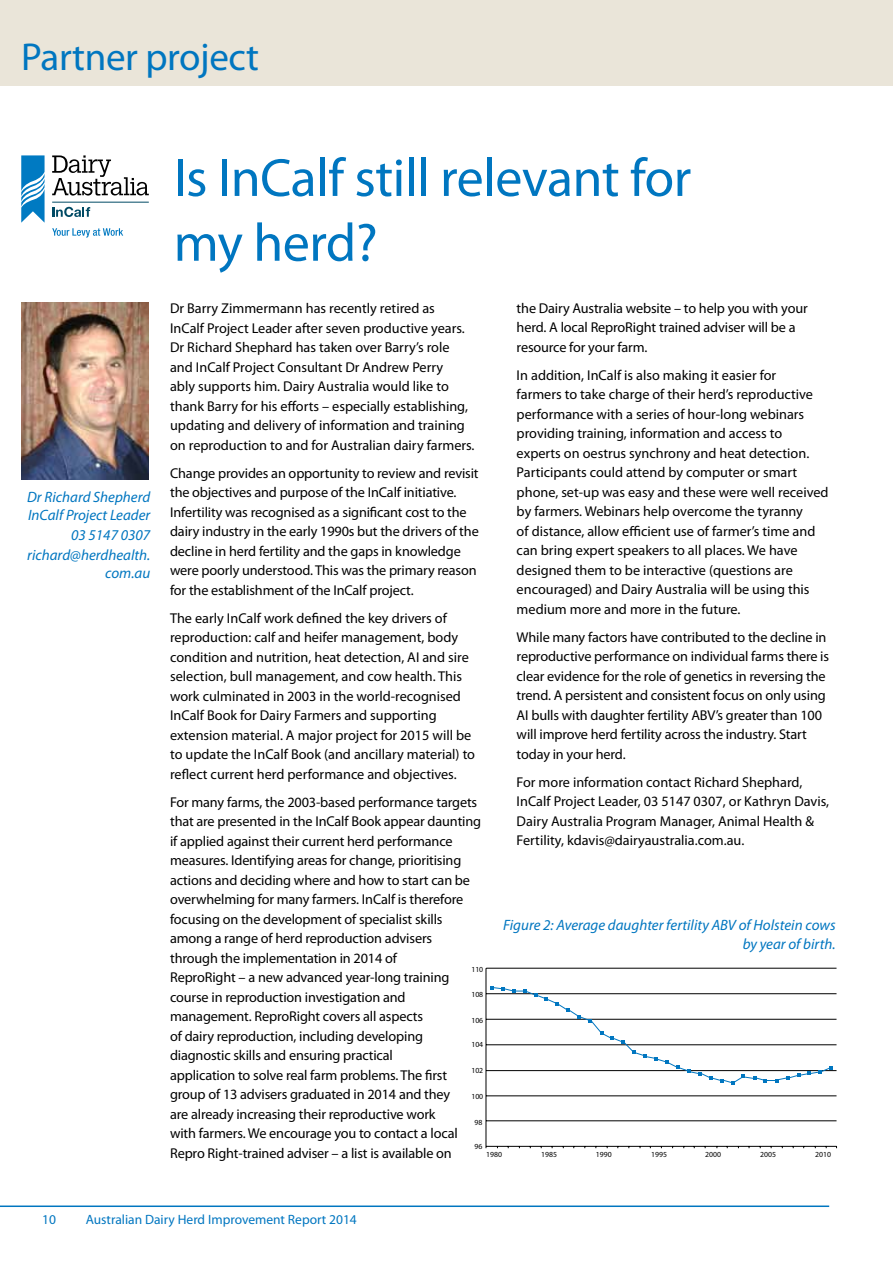
<style>
.page{position:relative;width:893px;height:1263px;background:#fff}
.page>*{position:absolute;margin:0;border:0;box-sizing:border-box;transform-origin:0 0}
.t1{font:54px/64.8px "Myriad Pro";letter-spacing:-.01em;color:#0076c0}
.t2{font:39px "Myriad Pro";letter-spacing:-.01em;color:#0076c0}
.t3{font:italic 15px/18px "Myriad Pro";color:#0076c0;text-align:right}
.t4{font:14.25px/19.5px "Myriad Pro";letter-spacing:-.01em;color:#000}
.t5{font:13.5px "Myriad Pro";color:#0076c0}
.t6{font:7.8px "Myriad Pro";color:#000}
</style>
<div class="page">
<hr style="left:0;top:1205px;width:829px;height:2px;background:#0076c0">
<div style="left:0;top:0;width:893px;height:85px;background:#eae5d9"></div>
<svg style="left:21px;top:155px;width:24px;height:68px"></svg>
<svg style="left:52px;top:155px;width:97px;height:41px"></svg>
<hr style="left:52px;top:202px;width:97px;height:1px;background:#004a64">
<svg style="left:52px;top:228px;width:71px;height:10px"></svg>
<svg style="left:52px;top:207px;width:38px;height:10px"></svg>
<img style="left:21px;top:302px;width:128px;height:177px">
<hr style="left:486px;top:968px;width:1px;height:180px;background:#000">
<hr style="left:486px;top:968px;width:350px;height:1px;background:#000">
<hr style="left:486px;top:993px;width:350px;height:1px;background:#000">
<hr style="left:486px;top:1019px;width:350px;height:1px;background:#000">
<hr style="left:486px;top:1044px;width:350px;height:1px;background:#000">
<hr style="left:486px;top:1070px;width:350px;height:1px;background:#000">
<hr style="left:486px;top:1095px;width:350px;height:1px;background:#000">
<hr style="left:486px;top:1120px;width:350px;height:1px;background:#000">
<hr style="left:486px;top:1146px;width:350px;height:1px;background:#000">
<svg style="left:490px;top:986px;width:343px;height:99px"></svg>
<h2 class="t2" style="left:21px;top:33px;width:239px">Partner project</h2>
<p class="t3" style="left:27px;top:487px;width:125px;text-align:left">Dr Richard Shepherd<br>InCalf Project Leader</p>
<p class="t3" style="left:27px;top:524px;width:125px;line-height:20.1px">03 5147 0307 richard@herdhealth.</p>
<p class="t3" style="left:105px;top:564px;width:47px">com.au</p>
<h1 class="t1" style="left:174px;top:145px;width:519px">Is InCalf still relevant for my herd?</h1>
<p class="t4" style="left:170px;top:298px;width:306px">Dr Barry Zimmermann has recently retired as<br>InCalf Project Leader after seven productive years.<br>Dr Richard Shephard has taken over Barry’s role and InCalf Project Consultant Dr Andrew Perry<br>ably supports him. Dairy Australia would like to thank Barry for his efforts – especially establishing, updating and delivery of information and training on reproduction to and for Australian dairy farmers.</p>
<p class="t4" style="left:170px;top:463px;width:310px">Change provides an opportunity to review and revisit the objectives and purpose of the InCalf initiative.<br>Infertility was recognised as a significant cost to the dairy industry in the early 1990s but the drivers of the decline in herd fertility and the gaps in knowledge were poorly understood. This was the primary reason for the establishment of the InCalf project.</p>
<p class="t4" style="left:170px;top:608px;width:307px">The early InCalf work defined the key drivers of reproduction: calf and heifer management, body condition and nutrition, heat detection, AI and sire selection, bull management, and cow health. This work culminated in 2003 in the world-recognised InCalf Book for Dairy Farmers and supporting extension material. A major project for 2015 will be to update the InCalf Book (and ancillary material) to reflect current herd performance and objectives.</p>
<p class="t4" style="left:170px;top:792px;width:313px">For many farms, the 2003-based performance targets that are presented in the InCalf Book appear daunting if applied against their current herd performance measures. Identifying areas for change, prioritising actions and deciding where and how to start can be overwhelming for many farmers. InCalf is therefore focusing on the development of specialist skills among a range of herd reproduction advisers through the implementation in 2014 of<br>ReproRight – a new advanced year-long training course in reproduction investigation and management. ReproRight covers all aspects<br>of dairy reproduction, including developing diagnostic skills and ensuring practical<br>application to solve real farm problems. The first group of 13 advisers graduated in 2014 and they<br>are already increasing their reproductive work<br>with farmers. We encourage you to contact a local Repro Right-trained adviser – a list is available on</p>
<p class="t4" style="left:517px;top:298px;width:293px">the Dairy Australia website – to help you with your herd. A local ReproRight trained adviser will be a resource for your farm.</p>
<p class="t4" style="left:517px;top:365px;width:313px">In addition, InCalf is also making it easier for<br>farmers to take charge of their herd’s reproductive performance with a series of hour-long webinars providing training, information and access to experts on oestrus synchrony and heat detection.<br>Participants could attend by computer or smart phone, set-up was easy and these were well received by farmers. Webinars help overcome the tyranny<br>of distance, allow efficient use of farmer’s time and can bring expert speakers to all places. We have designed them to be interactive (questions are encouraged) and Dairy Australia will be using this medium more and more in the future.</p>
<p class="t4" style="left:517px;top:627px;width:314px">While many factors have contributed to the decline in reproductive performance on individual farms there is clear evidence for the role of genetics in reversing the trend. A persistent and consistent focus on only using AI bulls with daughter fertility ABV’s greater than 100 will improve herd fertility across the industry. Start today in your herd.</p>
<p class="t4" style="left:517px;top:772px;width:314px">For more information contact Richard Shephard, InCalf Project Leader, 03 5147 0307, or Kathryn Davis, Dairy Australia Program Manager, Animal Health &amp; Fertility, kdavis@dairyaustralia.com.au.</p>
<p class="t3" style="left:503px;top:914px;width:334px;line-height:19.5px">Figure 2: Average daughter fertility ABV of Holstein cows by year of birth.</p>
<p class="t6" style="left:471px;top:964px;width:13px">110</p>
<p class="t6" style="left:471px;top:989px;width:13px">108</p>
<p class="t6" style="left:471px;top:1015px;width:13px">106</p>
<p class="t6" style="left:471px;top:1040px;width:13px">104</p>
<p class="t6" style="left:471px;top:1065px;width:13px">102</p>
<p class="t6" style="left:471px;top:1091px;width:13px">100</p>
<p class="t6" style="left:474px;top:1117px;width:9px">98</p>
<p class="t6" style="left:474px;top:1142px;width:9px">96</p>
<p class="t6" style="left:486px;top:1149px;width:17px">1980</p>
<p class="t6" style="left:541px;top:1149px;width:17px">1985</p>
<p class="t6" style="left:596px;top:1149px;width:17px">1990</p>
<p class="t6" style="left:651px;top:1149px;width:17px">1995</p>
<p class="t6" style="left:705px;top:1149px;width:17px">2000</p>
<p class="t6" style="left:760px;top:1149px;width:17px">2005</p>
<p class="t6" style="left:815px;top:1149px;width:17px">2010</p>
<p class="t5" style="left:42px;top:1211px;width:15px">10</p>
<p class="t5" style="left:86px;top:1211px;width:273px">Australian Dairy Herd Improvement Report 2014</p>
</div>
